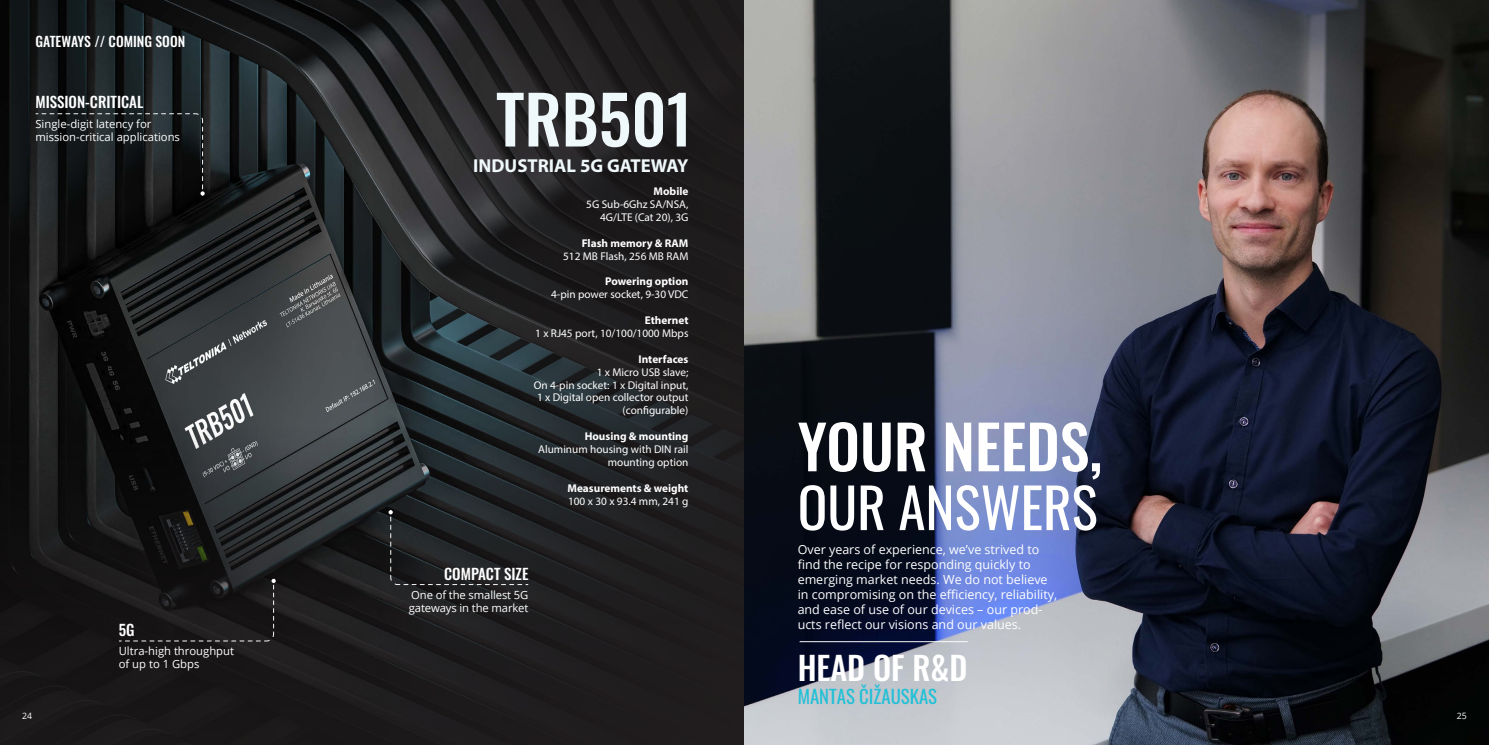
<style>
.page{position:relative;width:1489px;height:745px;background:#fff}
.page>*{position:absolute;margin:0;border:0;box-sizing:border-box;transform-origin:0 0}
.t1{font:500 66.25px "Oswald";color:#eff8fa}
.t2{font:500 60px "Oswald";color:#fff}
.t3{font:55px "Oswald";color:#fff}
.t4{font:500 32.25px "Oswald";color:#fff}
.t5{font:700 18.75px "Myriad Pro";color:#eff8fa}
.t6{font:18.75px "Oswald";color:#20c0d7}
.t7{font:500 15px "Oswald";color:#fff}
.t8{font:500 13.75px "Oswald";color:#fff}
.t9{font:12.5px/15px "Open Sans";color:#fff}
.t10{font:11.25px/12.9px "Myriad Pro";color:#fff;text-align:right}
.t11{font:11.25px/13.5px "Open Sans";color:#fff}
.t12{font:700 11.25px "Myriad Pro";color:#fff}
.t13{font:8.75px "Open Sans";color:#fff}
</style>
<div class="page">
<img style="left:0;top:0;width:372px;height:428px">
<svg style="left:372px;top:0;width:372px;height:428px;background:#232425"></svg>
<svg style="left:0;top:428px;width:744px;height:316px;background:#1e1e1f"></svg>
<svg style="left:35px;top:113px;width:170px;height:83px;background:#1c1f21"></svg>
<svg style="left:118px;top:578px;width:158px;height:63px;background:#1b191a"></svg>
<svg style="left:388px;top:509px;width:141px;height:76px;background:#222425"></svg>
<img style="left:744px;top:0;width:744px;height:744px">
<hr style="left:799px;top:641px;width:168px;height:1px;background:#fff">
<p class="t8" style="left:35px;top:34px;width:151px">GATEWAYS // COMING SOON</p>
<h3 class="t7" style="left:35px;top:94px;width:109px">MISSION-CRITICAL</h3>
<p class="t11" style="left:35px;top:117px;width:146px">Single-digit latency for mission-critical applications</p>
<h3 class="t7" style="left:119px;top:621px;width:17px">5G</h3>
<p class="t13" style="left:22px;top:709px;width:12px">24</p>
<p class="t11" style="left:119px;top:643px;width:117px">Ultra-high throughput of up to 1 Gbps</p>
<h1 class="t1" style="left:496px;top:85px;width:197px">TRB501</h1>
<h3 class="t5" style="left:473px;top:153px;width:217px">INDUSTRIAL 5G GATEWAY</h3>
<p class="t12" style="left:653px;top:184px;width:36px">Mobile</p>
<p class="t10" style="left:586px;top:197px;width:104px">5G Sub-6Ghz SA/NSA,<br>4G/LTE (Cat 20), 3G</p>
<p class="t12" style="left:582px;top:235px;width:108px">Flash memory &amp; RAM</p>
<p class="t10" style="left:563px;top:249px;width:127px">512 MB Flash, 256 MB RAM</p>
<p class="t12" style="left:605px;top:274px;width:85px">Powering option</p>
<p class="t10" style="left:551px;top:288px;width:139px">4-pin power socket, 9-30 VDC</p>
<p class="t12" style="left:645px;top:313px;width:45px">Ethernet</p>
<p class="t10" style="left:535px;top:326px;width:155px">1 x RJ45 port, 10/100/1000 Mbps</p>
<p class="t12" style="left:638px;top:351px;width:51px">Interfaces</p>
<p class="t10" style="left:533px;top:365px;width:156px">1 x Micro USB slave;<br>On 4-pin socket: 1 x Digital input,<br>1 x Digital open collector output (configurable)</p>
<p class="t12" style="left:584px;top:428px;width:105px">Housing &amp; mounting</p>
<p class="t10" style="left:538px;top:442px;width:152px">Aluminum housing with DIN rail mounting option</p>
<p class="t12" style="left:567px;top:480px;width:122px">Measurements &amp; weight</p>
<p class="t10" style="left:568px;top:494px;width:122px">100 x 30 x 93.4 mm, 241 g</p>
<h3 class="t7" style="left:444px;top:565px;width:86px">COMPACT SIZE</h3>
<p class="t11" style="left:409px;top:587px;width:121px">One of the smallest 5G gateways in the market</p>
<h2 class="t2" style="left:797px;top:415px;width:306px">YOUR NEEDS,</h2>
<h3 class="t3" style="left:797px;top:458px;width:301px">OUR ANSWERS</h3>
<p class="t9" style="left:797px;top:541px;width:261px">Over years of experience, we’ve strived to find the recipe for responding quickly to emerging market needs. We do not believe in compromising on the efficiency, reliability, and ease of use of our devices – our prod&shy;ucts reflect our visions and our values.</p>
<h3 class="t4" style="left:797px;top:650px;width:171px">HEAD OF R&amp;D</h3>
<h3 class="t6" style="left:797px;top:679px;width:141px">MANTAS ČIŽAUSKAS</h3>
<p class="t13" style="left:1456px;top:709px;width:12px">25</p>
</div>
